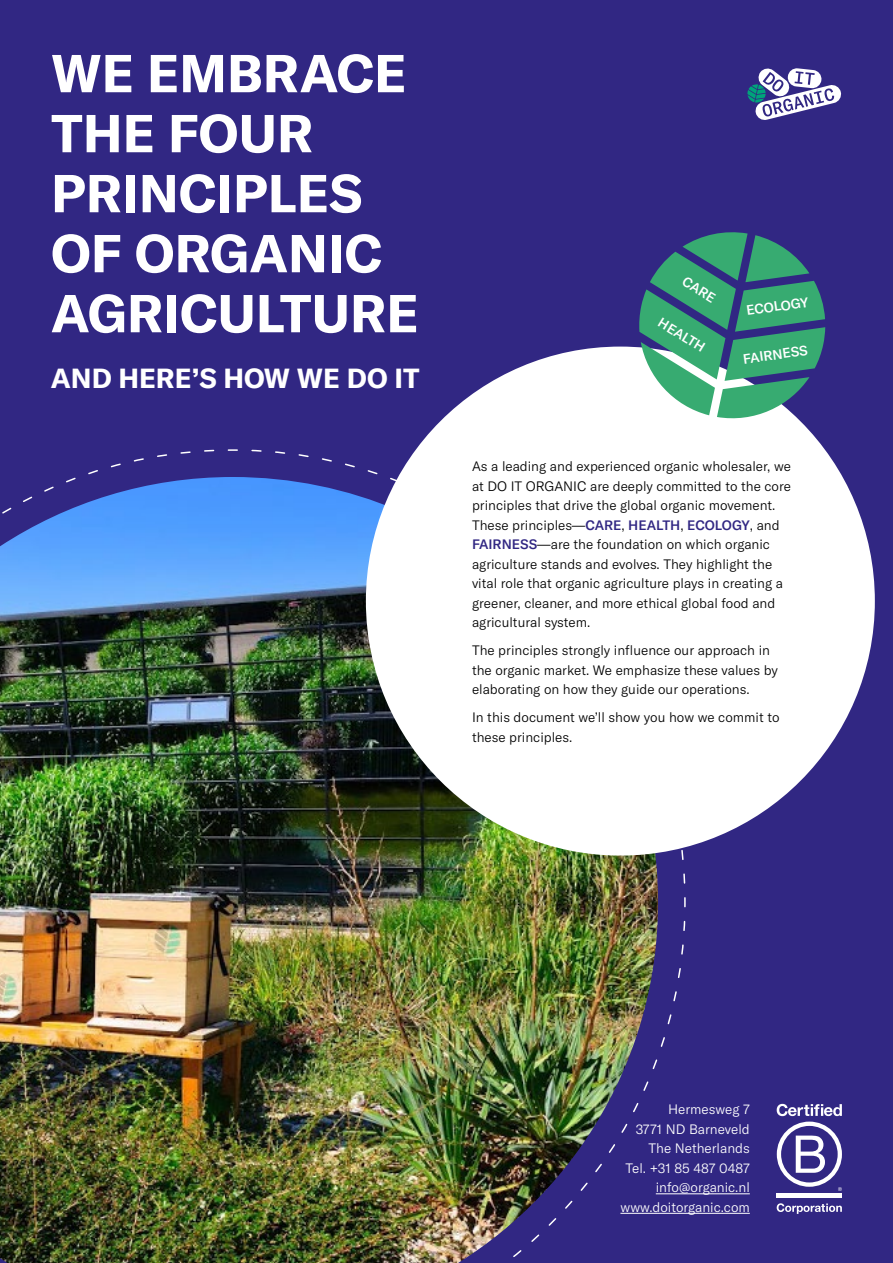
<style>
.page{position:relative;width:893px;height:1263px;background:#312783}
.page>*{position:absolute;margin:0;border:0;box-sizing:border-box;transform-origin:0 0}
.Body{font:700 52.5px/60px "GT America";color:#fff}
.Body-2{font:700 27.3px "GT America";color:#fff}
.Body-3{font:300 13.5px/19.5px "GT America";color:#000}
.Body-4{font:300 13.5px/19.5px "GT America";color:#fff;text-align:right}
.t1{font:500 13.5px "GT America";color:#fff}
.s1{font-weight:500;color:#312783}
</style>
<div class="page">
<div style="left:366px;top:347px;width:509px;height:508px;background:#fff;border-radius:50%"></div>
<svg style="left:747px;top:68px;width:95px;height:52px"></svg>
<svg style="left:639px;top:232px;width:186px;height:191px"></svg>
<div style="left:777px;top:1193px;width:65px;height:5px;background:#fff"></div>
<svg style="left:777px;top:1104px;width:65px;height:87px"></svg>
<svg style="left:777px;top:1203px;width:65px;height:11px"></svg>
<hr style="left:656px;top:1193px;width:94px;height:1px;background:#fff">
<hr style="left:620px;top:1213px;width:130px;height:1px;background:#fff">
<img style="left:0;top:449px;width:686px;height:814px">
<p class="Body" style="left:51px;top:43px;width:369px">WE EMBRACE<br>THE FOUR<br>PRINCIPLES<br>OF ORGANIC<br>AGRICULTURE</p>
<p class="Body-2" style="left:51px;top:361px;width:370px">AND HERE’S HOW WE DO IT</p>
<p class="t1" style="left:688px;top:273px;width:38px;rotate:32deg">CARE</p>
<p class="t1" style="left:664px;top:314px;width:54px;rotate:32deg">HEALTH</p>
<p class="t1" style="left:745px;top:302px;width:64px;rotate:-8deg">ECOLOGY</p>
<p class="t1" style="left:742px;top:351px;width:67px;rotate:-8deg">FAIRNESS</p>
<p class="Body-3" style="left:472px;top:457px;width:321px">As a leading and experienced organic wholesaler, we at DO IT ORGANIC are deeply committed to the core principles that drive the global organic movement.<br>These principles—<span class="s1">CARE</span>, <span class="s1">HEALTH</span>, <span class="s1">ECOLOGY</span>, and <span class="s1">FAIRNESS</span>—are the foundation on which organic agriculture stands and evolves. They highlight the vital role that organic agriculture plays in creating a greener, cleaner, and more ethical global food and agricultural system.</p>
<p class="Body-3" style="left:472px;top:641px;width:307px">The principles strongly influence our approach in the organic market. We emphasize these values by elaborating on how they guide our operations.</p>
<p class="Body-3" style="left:472px;top:708px;width:309px">In this document we’ll show you how we commit to these principles.</p>
<p class="Body-4" style="left:620px;top:1100px;width:131px">Hermesweg 7<br>3771 ND Barneveld<br>The Netherlands<br>Tel. +31 85 487 0487 info@organic.nl www.doitorganic.com</p>
</div>
